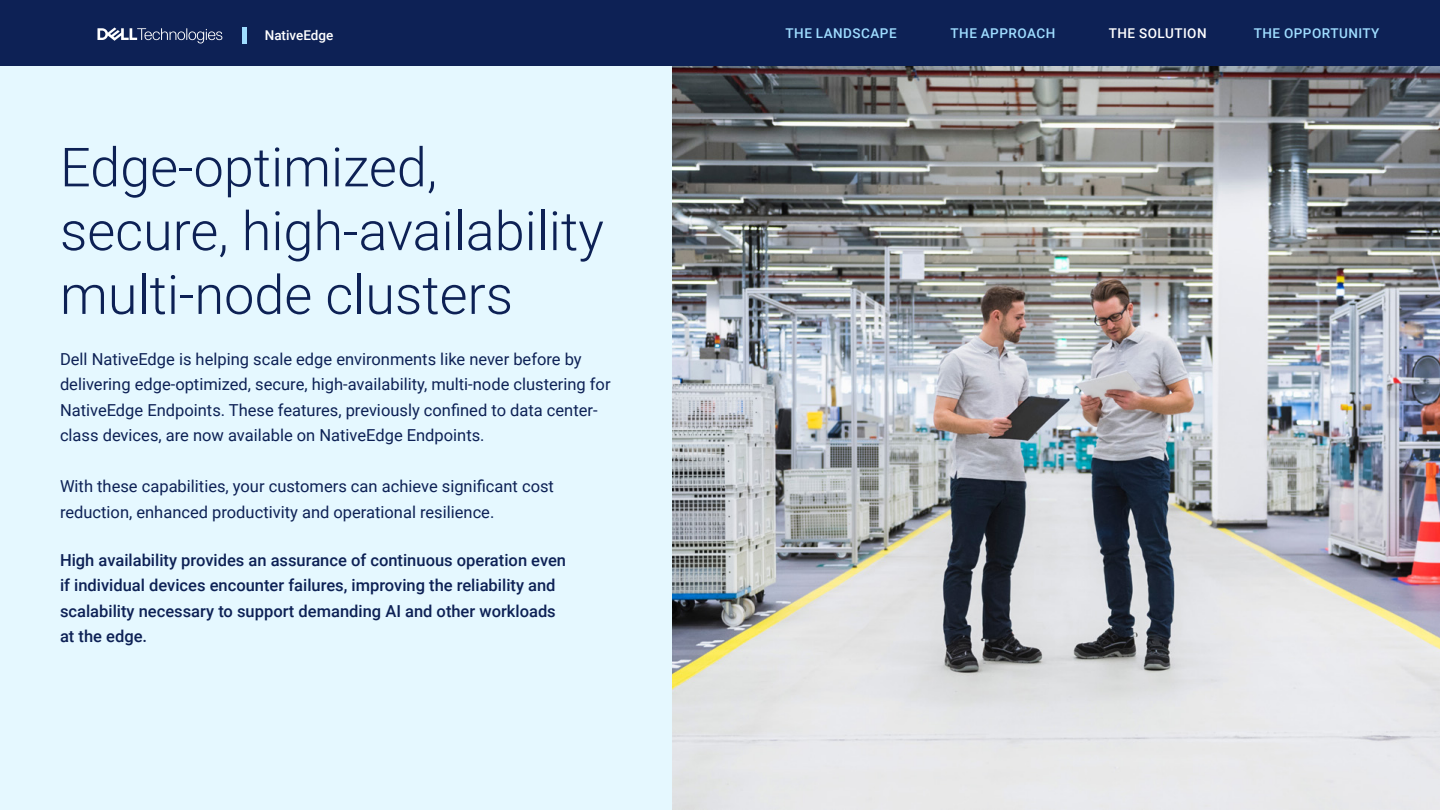
<style>
.page{position:relative;width:1440px;height:810px;background:#e5f8ff}
.page>*{position:absolute;margin:0;border:0;box-sizing:border-box;transform-origin:0 0}
.t1{font:300 54px/63.8px "Roboto";color:#0d2155}
.t2{font:16.5px/25.5px "Roboto";color:#0d2155}
.t3{font:500 16.5px/25.5px "Roboto";color:#0d2155}
.t4{font:500 13.5px "Roboto";letter-spacing:.035em;color:#9fddff}
.t5{font:500 13.5px "Roboto";letter-spacing:.035em;color:#fff}
.t6{font:500 13.5px "Roboto";letter-spacing:.01em;color:#fff}
</style>
<div class="page">
<img style="left:672px;top:66px;width:768px;height:744px">
<div style="left:0;top:0;width:1440px;height:65px;background:#0d2155"></div>
<svg style="left:97px;top:27px;width:125px;height:17px"></svg>
<hr style="left:242px;top:27px;width:4px;height:17px;background:#9fddff">
<p class="t6" style="left:265px;top:26px;width:70px">NativeEdge</p>
<p class="t4" style="left:786px;top:23px;width:113px">THE LANDSCAPE</p>
<p class="t4" style="left:951px;top:23px;width:106px">THE APPROACH</p>
<p class="t5" style="left:1109px;top:23px;width:99px">THE SOLUTION</p>
<p class="t4" style="left:1254px;top:23px;width:127px">THE OPPORTUNITY</p>
<h1 class="t1" style="left:60px;top:133px;width:545px">Edge-optimized, secure, high-availability multi-node clusters</h1>
<p class="t2" style="left:60px;top:346px;width:552px">Dell NativeEdge is helping scale edge environments like never before by delivering edge-optimized, secure, high-availability, multi-node clustering for NativeEdge Endpoints. These features, previously confined to data center&shy;class devices, are now available on NativeEdge Endpoints.</p>
<p class="t2" style="left:60px;top:473px;width:496px">With these capabilities, your customers can achieve significant cost reduction, enhanced productivity and operational resilience.</p>
<p class="t3" style="left:60px;top:547px;width:508px">High availability provides an assurance of continuous operation even if individual devices encounter failures, improving the reliability and scalability necessary to support demanding AI and other workloads at the edge.</p>
</div>
